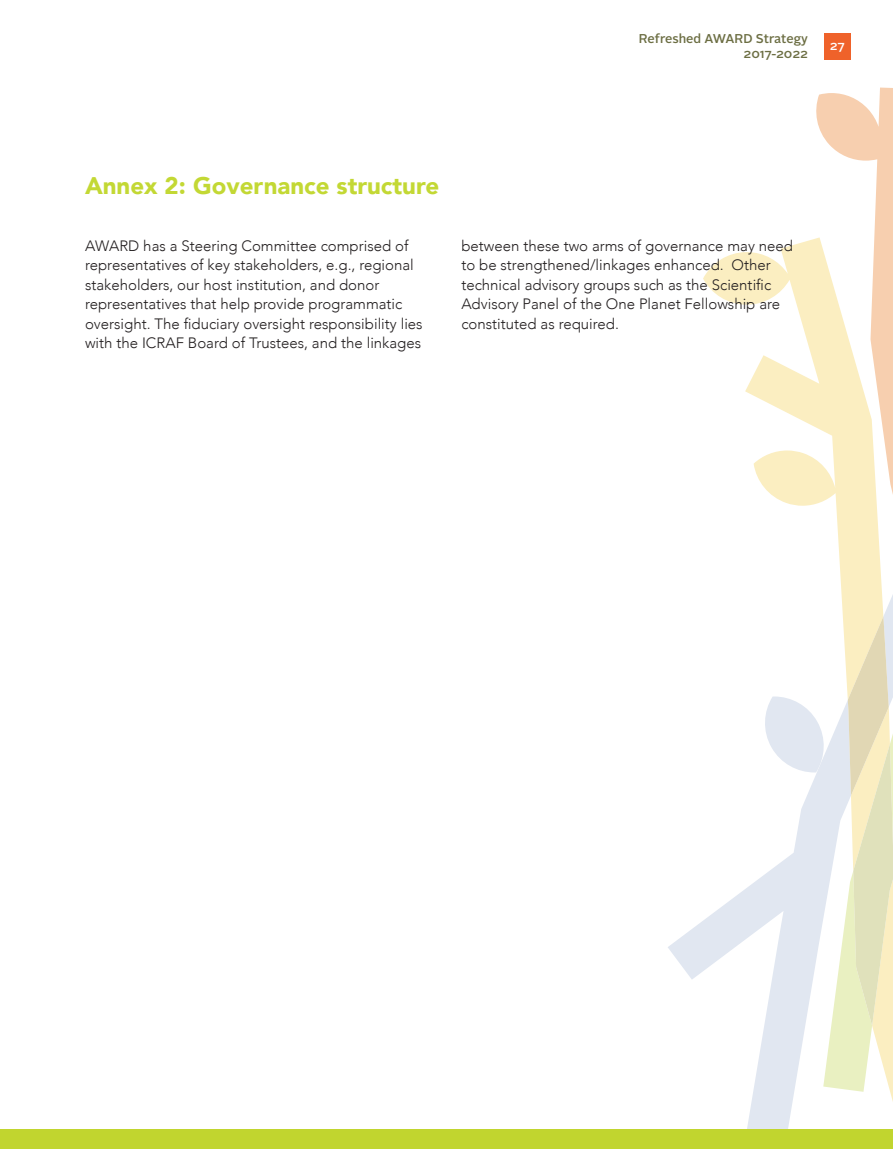
<style>
.page{position:relative;width:893px;height:1149px;background:#fff}
.page>*{position:absolute;margin:0;border:0;box-sizing:border-box;transform-origin:0 0}
.t1{font:900 24px "Avenir";color:#c3d834}
.t2{font:300 15px/19.5px "Avenir";color:#231f20}
.t3{font:500 12.75px/15px "Alright Sans";color:#6c6e43;text-align:right}
.t4{font:500 12.75px "Alright Sans";color:#fff}
</style>
<div class="page">
<div style="left:824px;top:33px;width:27px;height:27px;background:#ef622a"></div>
<svg style="left:703px;top:239px;width:110px;height:47px;fill:#fbeec1"></svg>
<svg style="left:813px;top:87px;width:80px;height:199px"></svg>
<svg style="left:668px;top:286px;width:225px;height:843px"></svg>
<svg style="left:848px;top:616px;width:45px;height:409px;background:#e9e5c0"></svg>
<svg style="left:762px;top:696px;width:65px;height:76px"></svg>
<div style="left:0;top:1129px;width:893px;height:19px;background:#c1d52f"></div>
<h1 class="t1" style="left:85px;top:165px;width:356px">Annex 2: Governance structure</h1>
<p class="t3" style="left:639px;top:31px;width:171px">Refreshed AWARD Strategy<br>2017-2022</p>
<p class="t4" style="left:830px;top:37px;width:16px">27</p>
<p class="t2" style="left:85px;top:236px;width:339px">AWARD has a Steering Committee comprised of representatives of key stakeholders, e.g., regional stakeholders, our host institution, and donor representatives that help provide programmatic oversight. The fiduciary oversight responsibility lies with the ICRAF Board of Trustees, and the linkages</p>
<p class="t2" style="left:461px;top:236px;width:333px">between these two arms of governance may need to be strengthened/linkages enhanced. Other technical advisory groups such as the Scientific Advisory Panel of the One Planet Fellowship are constituted as required.</p>
</div>
